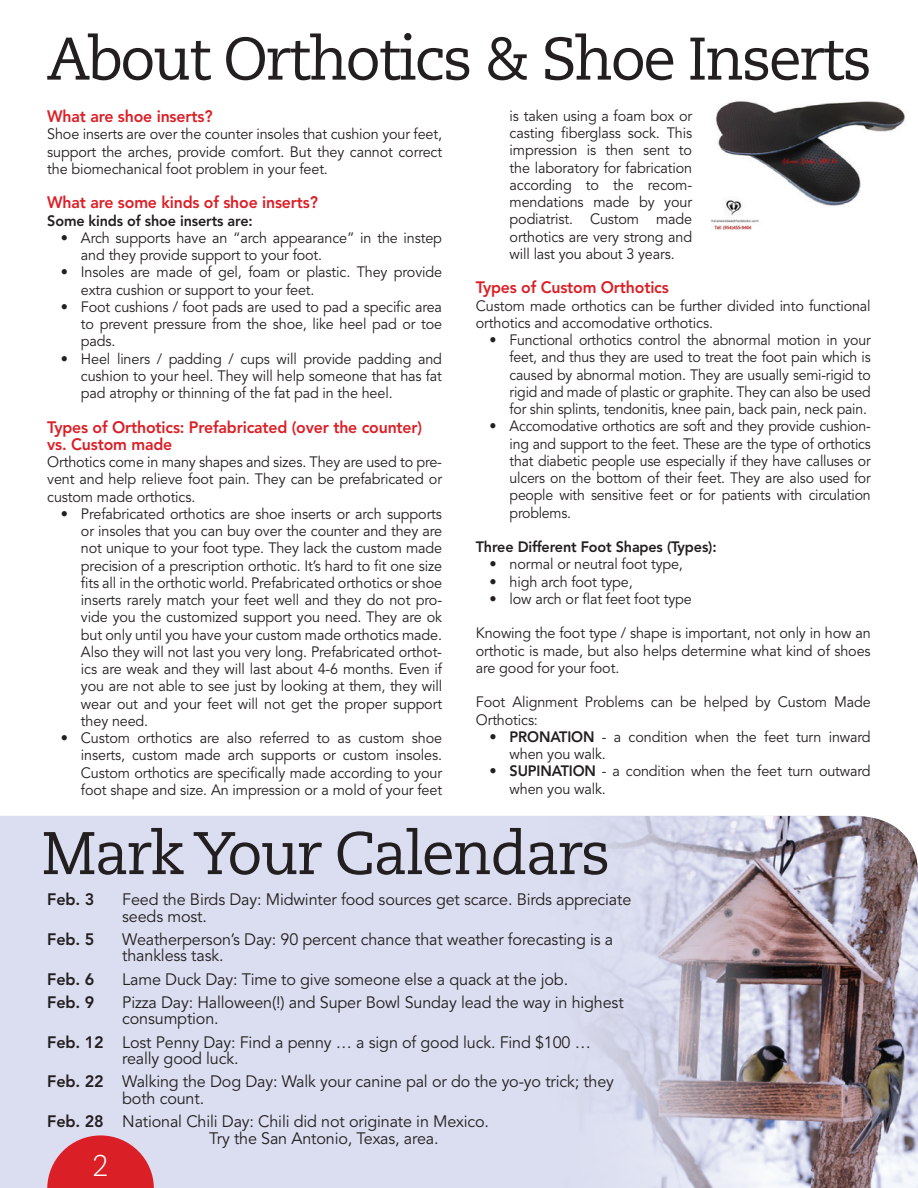
<style>
.page{position:relative;width:918px;height:1188px;background:#fff}
.page>*{position:absolute;margin:0;border:0;box-sizing:border-box;transform-origin:0 0}
.t1{font:60px "Caecilia LT Std";letter-spacing:-.04em;color:#231f20}
.t2{font:300 30px "Caecilia LT Std";color:#fff}
.t3{font:16.5px/16.5px "Avenir LT Std";letter-spacing:-.01em;color:#231f20}
.t4{font:800 16.5px/17.2px "Avenir LT Std";letter-spacing:-.01em;color:#db1f26;scale:.96 1}
.t5{font:800 16.5px "Avenir LT Std";letter-spacing:-.01em;color:#231f20}
.t6{font:15px/17.2px "Avenir LT Std";letter-spacing:-.01em;color:#231f20;text-align:justify;scale:.96 1}
.t7{font:15px/17.2px "Avenir LT Std";letter-spacing:-.01em;color:#231f20;text-align:justify;scale:.94 1}
.t8{font:800 15px "Avenir LT Std";letter-spacing:-.01em;color:#231f20;scale:.96 1}
.s1{font-weight:800}
</style>
<div class="page">
<div style="left:0;top:816px;width:532px;height:372px;background:#dbdef0"></div>
<img style="left:532px;top:816px;width:386px;height:372px">
<svg style="left:47px;top:1135px;width:107px;height:53px;background:#db4a53"></svg>
<img style="left:711px;top:101px;width:194px;height:129px">
<h1 class="t1" style="left:47px;top:24px;width:827px">About Orthotics &amp; Shoe Inserts</h1>
<p class="t4" style="left:47px;top:108px;width:174px">What are shoe inserts?</p>
<p class="t6" style="left:47px;top:126px;width:413px">Shoe inserts are over the counter insoles that cushion your feet, support the arches, provide comfort. But they cannot correct the biomechanical foot problem in your feet.</p>
<p class="t4" style="left:47px;top:194px;width:283px">What are some kinds of shoe inserts?</p>
<p class="t8" style="left:47px;top:212px;width:216px">Some kinds of shoe inserts are:</p>
<p class="t6" style="left:81px;top:229px;width:378px;text-indent:-20px">• Arch supports have an “arch appearance” in the instep and they provide support to your foot.</p>
<p class="t6" style="left:81px;top:264px;width:378px;text-indent:-20px">• Insoles are made of gel, foam or plastic. They provide extra cushion or support to your feet.</p>
<p class="t6" style="left:81px;top:298px;width:378px;text-indent:-20px">• Foot cushions / foot pads are used to pad a specific area to prevent pressure from the shoe, like heel pad or toe pads.</p>
<p class="t6" style="left:81px;top:350px;width:378px;text-indent:-20px">• Heel liners / padding / cups will provide padding and cushion to your heel. They will help someone that has fat pad atrophy or thinning of the fat pad in the heel.</p>
<p class="t4" style="left:47px;top:418px;width:392px">Types of Orthotics: Prefabricated (over the counter) vs. Custom made</p>
<p class="t6" style="left:47px;top:454px;width:413px">Orthotics come in many shapes and sizes. They are used to pre&shy;vent and help relieve foot pain. They can be prefabricated or custom made orthotics.</p>
<p class="t6" style="left:81px;top:505px;width:378px;text-indent:-20px">• Prefabricated orthotics are shoe inserts or arch supports or insoles that you can buy over the counter and they are not unique to your foot type. They lack the custom made precision of a prescription orthotic. It’s hard to fit one size fits all in the orthotic world. Prefabricated orthotics or shoe inserts rarely match your feet well and they do not pro&shy;vide you the customized support you need. They are ok but only until you have your custom made orthotics made.<br>Also they will not last you very long. Prefabricated orthot&shy;ics are weak and they will last about 4-6 months. Even if you are not able to see just by looking at them, they will wear out and your feet will not get the proper support they need.</p>
<p class="t6" style="left:81px;top:730px;width:378px;text-indent:-20px">• Custom orthotics are also referred to as custom shoe inserts, custom made arch supports or custom insoles.<br>Custom orthotics are specifically made according to your foot shape and size. An impression or a mold of your feet</p>
<p class="t6" style="left:510px;top:108px;width:192px">is taken using a foam box or casting fiberglass sock. This impression is then sent to the laboratory for fabrication according to the recom&shy;mendations made by your podiatrist. Custom made orthotics are very strong and will last you about 3 years.</p>
<p class="t4" style="left:476px;top:279px;width:203px">Types of Custom Orthotics</p>
<p class="t6" style="left:476px;top:297px;width:413px">Custom made orthotics can be further divided into functional orthotics and accomodative orthotics.</p>
<p class="t7" style="left:510px;top:332px;width:386px;text-indent:-20px">• Functional orthotics control the abnormal motion in your feet, and thus they are used to treat the foot pain which is caused by abnormal motion. They are usually semi-rigid to rigid and made of plastic or graphite. They can also be used for shin splints, tendonitis, knee pain, back pain, neck pain.</p>
<p class="t7" style="left:510px;top:418px;width:386px;text-indent:-20px">• Accomodative orthotics are soft and they provide cushion&shy;ing and support to the feet. These are the type of orthotics that diabetic people use especially if they have calluses or ulcers on the bottom of their feet. They are also used for people with sensitive feet or for patients with circulation problems.</p>
<p class="t8" style="left:476px;top:538px;width:252px">Three Different Foot Shapes (Types):</p>
<p class="t6" style="left:489px;top:556px;width:203px">• normal or neutral foot type,</p>
<p class="t6" style="left:489px;top:573px;width:151px">• high arch foot type,</p>
<p class="t6" style="left:489px;top:591px;width:212px">• low arch or flat feet foot type</p>
<p class="t6" style="left:476px;top:625px;width:413px">Knowing the foot type / shape is important, not only in how an orthotic is made, but also helps determine what kind of shoes are good for your foot.</p>
<p class="t6" style="left:476px;top:694px;width:413px">Foot Alignment Problems can be helped by Custom Made<br>Orthotics:</p>
<p class="t6" style="left:510px;top:729px;width:378px;text-indent:-20px"><span class="s1">• PRONATION</span> - a condition when the feet turn inward when you walk.</p>
<p class="t6" style="left:510px;top:763px;width:378px;text-indent:-20px"><span class="s1">• SUPINATION</span> - a condition when the feet turn outward when you walk.</p>
<h1 class="t1" style="left:42px;top:819px;width:570px">Mark Your Calendars</h1>
<p class="t5" style="left:47px;top:890px;width:49px">Feb. 3</p>
<p class="t3" style="left:122px;top:892px;width:511px">Feed the Birds Day: Midwinter food sources get scarce. Birds appreciate seeds most.</p>
<p class="t5" style="left:47px;top:930px;width:49px">Feb. 5</p>
<p class="t3" style="left:122px;top:932px;width:493px">Weatherperson’s Day: 90 percent chance that weather forecasting is a thankless task.</p>
<p class="t5" style="left:47px;top:969px;width:49px">Feb. 6</p>
<p class="t3" style="left:122px;top:971px;width:447px">Lame Duck Day: Time to give someone else a quack at the job.</p>
<p class="t5" style="left:47px;top:993px;width:49px">Feb. 9</p>
<p class="t3" style="left:122px;top:995px;width:503px">Pizza Day: Halloween(!) and Super Bowl Sunday lead the way in highest consumption.</p>
<p class="t3" style="left:122px;top:1034px;width:470px;text-indent:-75px"><span class="s1">Feb. 12</span> Lost Penny Day: Find a penny … a sign of good luck. Find $100 … really good luck.</p>
<p class="t3" style="left:122px;top:1074px;width:493px;text-indent:-75px"><span class="s1">Feb. 22</span> Walking the Dog Day: Walk your canine pal or do the yo-yo trick; they both count.</p>
<p class="t3" style="left:209px;top:1114px;width:281px;text-indent:-162px"><span class="s1">Feb. 28</span> National Chili Day: Chili did not originate in Mexico.<br>Try the San Antonio, Texas, area.</p>
<h2 class="t2" style="left:92px;top:1149px;width:18px">2</h2>
</div>
